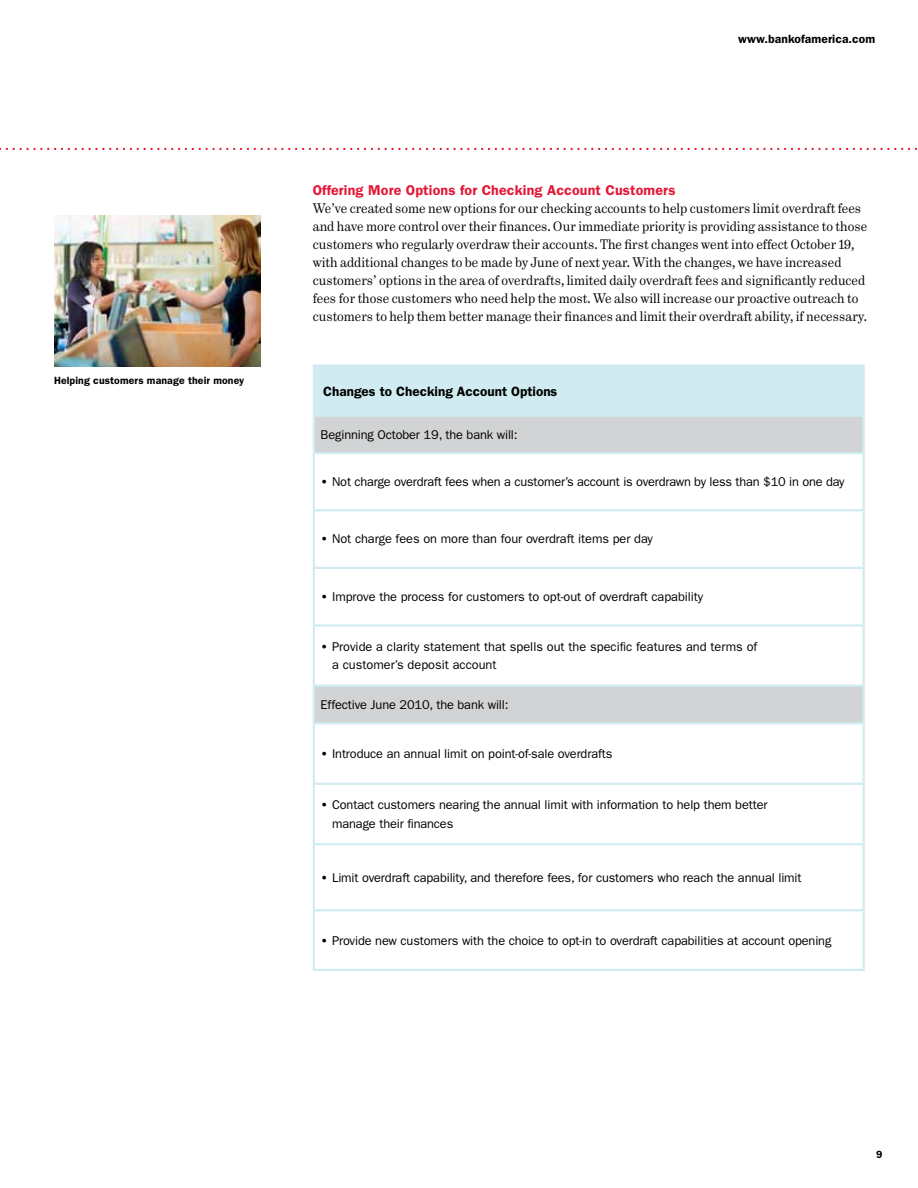
<style>
.page{position:relative;width:918px;height:1188px;background:#fff}
.page>*{position:absolute;margin:0;border:0;box-sizing:border-box;transform-origin:0 0}
.t1{font:600 14.25px "ITC Franklin Gothic Std";letter-spacing:.01em;color:#e31837}
.t2{font:600 13.5px "ITC Franklin Gothic Std";color:#000}
.t3{font:12.75px/18.8px "ITC Franklin Gothic Std";letter-spacing:-.01em;color:#000}
.t4{font:300 12.75px/18px "Higher Standards";color:#000}
.t5{font:600 12px "ITC Franklin Gothic Std";letter-spacing:.01em;color:#000}
.t6{font:600 10.5px "ITC Franklin Gothic Std";letter-spacing:.01em;color:#000}
.s1{font-weight:600}
</style>
<div class="page">
<svg style="left:0;top:148px;width:917px;height:2px"></svg>
<div style="left:314px;top:366px;width:550px;height:50px;background:#d0ecf0"></div>
<svg style="left:315px;top:417px;width:547px;height:305px"></svg>
<svg style="left:315px;top:724px;width:547px;height:188px"></svg>
<hr style="left:313px;top:415px;width:552px;height:2px;background:#d0ecf0">
<hr style="left:313px;top:722px;width:552px;height:2px;background:#d0ecf0">
<hr style="left:313px;top:783px;width:552px;height:2px;background:#d0ecf0">
<hr style="left:313px;top:843px;width:552px;height:2px;background:#d0ecf0">
<hr style="left:313px;top:909px;width:552px;height:2px;background:#d0ecf0">
<hr style="left:313px;top:567px;width:552px;height:2px;background:#d0ecf0">
<hr style="left:313px;top:624px;width:552px;height:3px;background:#d0ecf0">
<hr style="left:313px;top:685px;width:552px;height:2px;background:#d0ecf0">
<hr style="left:313px;top:452px;width:552px;height:2px;background:#d0ecf0">
<hr style="left:313px;top:509px;width:552px;height:2px;background:#d0ecf0">
<hr style="left:313px;top:364px;width:552px;height:3px;background:#d0ecf0">
<hr style="left:313px;top:367px;width:2px;height:48px;background:#d0ecf0">
<hr style="left:862px;top:367px;width:3px;height:48px;background:#d0ecf0">
<hr style="left:313px;top:417px;width:2px;height:35px;background:#d0ecf0">
<hr style="left:862px;top:417px;width:3px;height:35px;background:#d0ecf0">
<hr style="left:313px;top:454px;width:2px;height:55px;background:#d0ecf0">
<hr style="left:862px;top:454px;width:3px;height:55px;background:#d0ecf0">
<hr style="left:313px;top:511px;width:2px;height:56px;background:#d0ecf0">
<hr style="left:862px;top:511px;width:3px;height:56px;background:#d0ecf0">
<hr style="left:313px;top:569px;width:2px;height:55px;background:#d0ecf0">
<hr style="left:862px;top:569px;width:3px;height:55px;background:#d0ecf0">
<hr style="left:313px;top:627px;width:2px;height:58px;background:#d0ecf0">
<hr style="left:862px;top:627px;width:3px;height:58px;background:#d0ecf0">
<hr style="left:313px;top:687px;width:2px;height:35px;background:#d0ecf0">
<hr style="left:862px;top:687px;width:3px;height:35px;background:#d0ecf0">
<hr style="left:313px;top:724px;width:2px;height:59px;background:#d0ecf0">
<hr style="left:862px;top:724px;width:3px;height:59px;background:#d0ecf0">
<hr style="left:313px;top:785px;width:2px;height:58px;background:#d0ecf0">
<hr style="left:862px;top:785px;width:3px;height:58px;background:#d0ecf0">
<hr style="left:313px;top:845px;width:2px;height:64px;background:#d0ecf0">
<hr style="left:862px;top:845px;width:3px;height:64px;background:#d0ecf0">
<hr style="left:313px;top:911px;width:2px;height:58px;background:#d0ecf0">
<hr style="left:862px;top:911px;width:3px;height:58px;background:#d0ecf0">
<hr style="left:313px;top:969px;width:552px;height:2px;background:#d0ecf0">
<img style="left:55px;top:215px;width:205px;height:151px">
<p class="t6" style="left:54px;top:374px;width:192px">Helping customers manage their money</p>
<p class="t5" style="left:738px;top:32px;width:139px">www.bankofamerica.com</p>
<p class="t1" style="left:313px;top:182px;width:364px">Offering More Options for Checking Account Customers</p>
<p class="t4" style="left:313px;top:199px;width:556px">We’ve created some new options for our checking accounts to help customers limit overdraft fees and have more control over their finances. Our immediate priority is providing assistance to those customers who regularly overdraw their accounts. The first changes went into effect October 19, with additional changes to be made by June of next year. With the changes, we have increased customers’ options in the area of overdrafts, limited daily overdraft fees and significantly reduced fees for those customers who need help the most. We also will increase our proactive outreach to customers to help them better manage their finances and limit their overdraft ability, if necessary.</p>
<p class="t2" style="left:323px;top:384px;width:236px">Changes to Checking Account Options</p>
<p class="t3" style="left:321px;top:425px;width:199px">Beginning October 19, the bank will:</p>
<p class="t3" style="left:321px;top:472px;width:525px"><span class="s1">•</span> Not charge overdraft fees when a customer’s account is overdrawn by less than $10 in one day</p>
<p class="t3" style="left:321px;top:530px;width:334px"><span class="s1">•</span> Not charge fees on more than four overdraft items per day</p>
<p class="t3" style="left:321px;top:587px;width:384px"><span class="s1">•</span> Improve the process for customers to opt-out of overdraft capability</p>
<p class="t3" style="left:332px;top:637px;width:427px;text-indent:-11px"><span class="s1">•</span> Provide a clarity statement that spells out the specific features and terms of a customer’s deposit account</p>
<p class="t3" style="left:321px;top:695px;width:190px">Effective June 2010, the bank will:</p>
<p class="t3" style="left:321px;top:744px;width:293px"><span class="s1">•</span> Introduce an annual limit on point-of-sale overdrafts</p>
<p class="t3" style="left:332px;top:795px;width:437px;text-indent:-11px"><span class="s1">•</span> Contact customers nearing the annual limit with information to help them better manage their finances</p>
<p class="t3" style="left:321px;top:868px;width:482px"><span class="s1">•</span> Limit overdraft capability, and therefore fees, for customers who reach the annual limit</p>
<p class="t3" style="left:321px;top:931px;width:512px"><span class="s1">•</span> Provide new customers with the choice to opt-in to overdraft capabilities at account opening</p>
<p class="t6" style="left:876px;top:1149px;width:8px">9</p>
</div>
